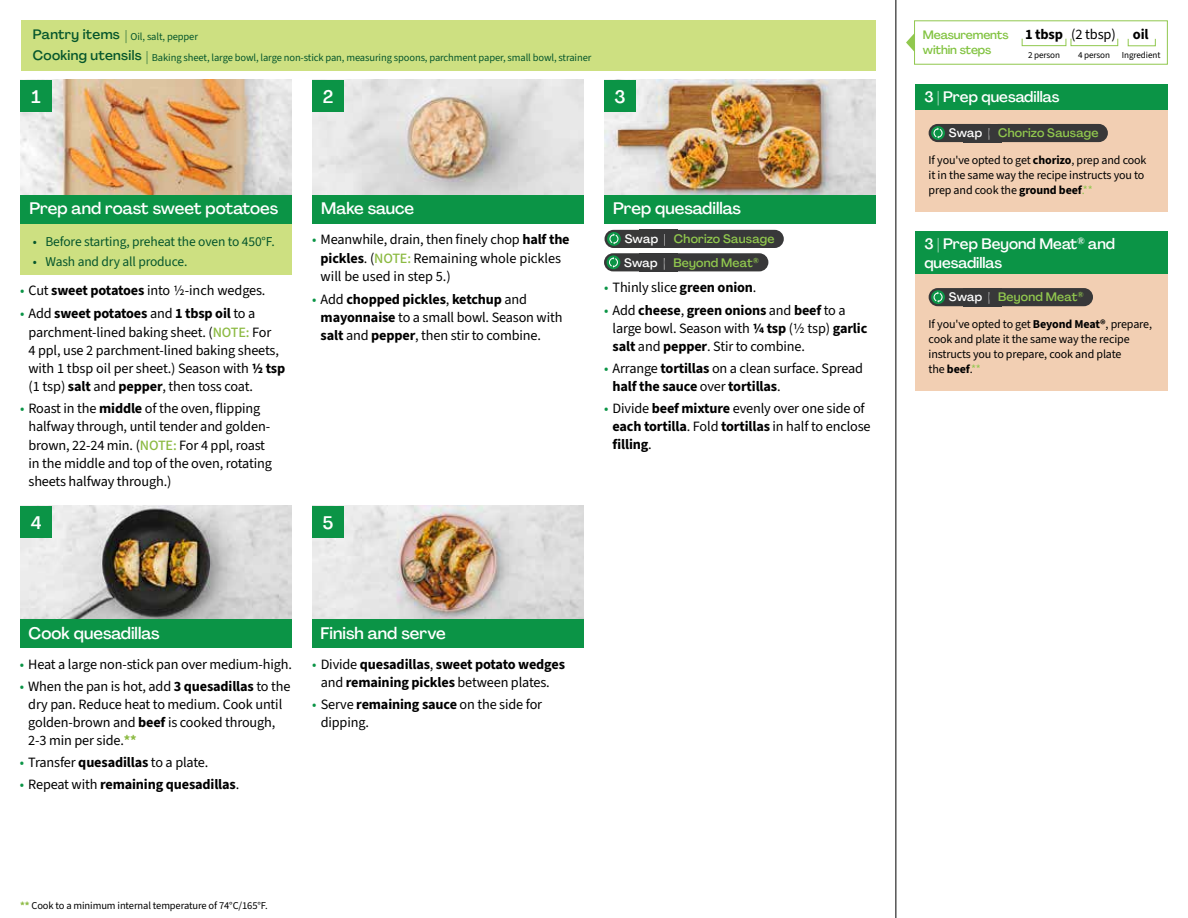
<style>
.page{position:relative;width:1188px;height:918px;background:#fff}
.page>*{position:absolute;margin:0;border:0;box-sizing:border-box;transform-origin:0 0}
.t1{font:500 18px "Agrandir";color:#fff}
.t2{font:500 16.5px "Agrandir";color:#fff}
.t3{font:500 15px/19.2px "Agrandir";color:#fff}
.t4{font:700 14.4px "Source Sans 3";letter-spacing:-.01em;color:#000}
.t5{font:14.25px/18px "Source Sans 3";letter-spacing:-.01em;color:#000}
.t6{font:700 14.25px/18px "Source Sans 3";letter-spacing:-.01em;color:#000;text-align:center}
.t7{font:13.5px "Source Sans 3";letter-spacing:-.01em;color:#05562c}
.t8{font:500 13.5px "Agrandir";letter-spacing:.025em;color:#05562c}
.t9{font:500 12.15px "Agrandir";letter-spacing:.02em;color:#91c84e}
.t10{font:12px/15px "Source Sans 3";letter-spacing:-.01em;color:#000}
.t11{font:500 12px/15.8px "Agrandir";letter-spacing:-.01em;color:#82c341}
.t12{font:10.5px "Source Sans 3";letter-spacing:-.01em;color:#05562c}
.t13{font:10.5px "Source Sans 3";letter-spacing:-.01em;color:#000}
.t14{font:9.15px "Source Sans 3";letter-spacing:-.01em;color:#000}
.s1{font-family:"Agrandir";font-weight:500;font-size:13.5px}
.s2{color:#0b9446}
.s3{font-weight:700}
.s4{font-weight:500;color:#8cba42}
.s5{color:#fff}
.s6{font-weight:700;color:#8cba42}
.s7{font-weight:400;color:#0b9446}
.s8{font-weight:400}
.s9{color:#91c84e}
</style>
<div class="page">
<img style="left:20px;top:506px;width:272px;height:113px">
<img style="left:312px;top:506px;width:272px;height:113px">
<img style="left:20px;top:80px;width:272px;height:115px">
<img style="left:312px;top:80px;width:272px;height:115px">
<img style="left:604px;top:80px;width:272px;height:115px">
<div style="left:312px;top:195px;width:272px;height:29px;background:#0b9446"></div>
<div style="left:20px;top:195px;width:272px;height:29px;background:#0b9446"></div>
<div style="left:20px;top:619px;width:272px;height:29px;background:#0b9446"></div>
<div style="left:312px;top:619px;width:272px;height:29px;background:#0b9446"></div>
<div style="left:604px;top:195px;width:272px;height:29px;background:#0b9446"></div>
<div style="left:21px;top:20px;width:855px;height:51px;background:#cde081"></div>
<div style="left:20px;top:224px;width:272px;height:50px;background:#cde081"></div>
<hr style="left:896px;top:0;width:1px;height:918px;background:#000">
<div style="left:20px;top:506px;width:32px;height:32px;background:#0b9446"></div>
<div style="left:20px;top:80px;width:32px;height:32px;background:#0b9446"></div>
<div style="left:312px;top:506px;width:32px;height:32px;background:#0b9446"></div>
<div style="left:312px;top:80px;width:32px;height:32px;background:#0b9446"></div>
<div style="left:604px;top:80px;width:32px;height:32px;background:#0b9446"></div>
<div style="left:914px;top:20px;width:254px;height:45px;border:1px solid #91c84e"></div>
<div style="left:1022px;top:38px;width:44px;height:8px;border:1px solid #91c84e"></div>
<div style="left:1071px;top:38px;width:47px;height:8px;border:1px solid #91c84e"></div>
<div style="left:1128px;top:38px;width:28px;height:8px;border:1px solid #91c84e"></div>
<svg style="left:906px;top:33px;width:9px;height:19px"></svg>
<div style="left:639px;top:230px;width:39px;height:18px;background:#383839"></div>
<div style="left:605px;top:230px;width:70px;height:18px;background:#383839;border-radius:9px"></div>
<svg style="left:607px;top:232px;width:14px;height:14px"></svg>
<svg style="left:609px;top:233px;width:9px;height:11px"></svg>
<div style="left:665px;top:230px;width:119px;height:18px;background:#383839;border-radius:9px"></div>
<div style="left:916px;top:110px;width:252px;height:101px;background:#f2cfb3"></div>
<div style="left:916px;top:84px;width:252px;height:26px;background:#0b9446"></div>
<div style="left:916px;top:274px;width:252px;height:116px;background:#f2cfb3"></div>
<div style="left:916px;top:232px;width:252px;height:42px;background:#0b9446"></div>
<div style="left:964px;top:124px;width:38px;height:18px;background:#383839"></div>
<div style="left:929px;top:124px;width:70px;height:18px;background:#383839;border-radius:9px"></div>
<div style="left:931px;top:126px;width:14px;height:14px;background:#0b9446;border-radius:50%"></div>
<svg style="left:934px;top:128px;width:9px;height:11px"></svg>
<div style="left:989px;top:124px;width:119px;height:18px;background:#383839;border-radius:9px"></div>
<div style="left:964px;top:288px;width:38px;height:18px;background:#383839"></div>
<div style="left:929px;top:288px;width:70px;height:18px;background:#383839;border-radius:9px"></div>
<svg style="left:931px;top:290px;width:14px;height:14px"></svg>
<svg style="left:934px;top:292px;width:9px;height:11px"></svg>
<div style="left:989px;top:288px;width:104px;height:18px;background:#383839;border-radius:9px"></div>
<div style="left:639px;top:253px;width:38px;height:18px;background:#383839"></div>
<div style="left:604px;top:253px;width:71px;height:18px;background:#383839;border-radius:9px"></div>
<svg style="left:607px;top:255px;width:13px;height:14px"></svg>
<svg style="left:609px;top:257px;width:9px;height:11px"></svg>
<div style="left:665px;top:253px;width:103px;height:18px;background:#383839;border-radius:9px"></div>
<p class="t12" style="left:33px;top:30px;width:167px"><span class="s1">Pantry items |</span> Oil, salt, pepper</p>
<p class="t8" style="left:33px;top:47px;width:110px">Cooking utensils</p>
<p class="t12" style="left:146px;top:51px;width:447px"><span class="s1">|</span> Baking sheet, large bowl, large non-stick pan, measuring spoons, parchment paper, small bowl, strainer</p>
<p class="t1" style="left:32px;top:86px;width:11px">1</p>
<p class="t1" style="left:323px;top:86px;width:12px">2</p>
<p class="t1" style="left:614px;top:85px;width:13px">3</p>
<p class="t2" style="left:29px;top:198px;width:250px">Prep and roast sweet potatoes</p>
<p class="t2" style="left:321px;top:198px;width:95px">Make sauce</p>
<p class="t2" style="left:613px;top:198px;width:129px">Prep quesadillas</p>
<p class="t7" style="left:33px;top:233px;width:244px">• Before starting, preheat the oven to 450°F.</p>
<p class="t7" style="left:33px;top:253px;width:156px">• Wash and dry all produce.</p>
<p class="t5" style="left:20px;top:282px;width:247px"><span class="s2">•</span> Cut <span class="s3">sweet potatoes</span> into 1/2-inch wedges.</p>
<p class="t5" style="left:29px;top:304px;width:258px;text-indent:-9px"><span class="s2">•</span> Add <span class="s3">sweet potatoes</span> and <span class="s3">1 tbsp oil</span> to a parchment-lined baking sheet. (<span class="s4">NOTE:</span> For<br>4 ppl, use 2 parchment-lined baking sheets, with 1 tbsp oil per sheet.) Season with <span class="s3">1/2 tsp </span>(1 tsp) <span class="s3">salt</span> and <span class="s3">pepper</span>, then toss coat.</p>
<p class="t5" style="left:29px;top:399px;width:245px;text-indent:-9px"><span class="s2">•</span> Roast in the <span class="s3">middle</span> of the oven, flipping halfway through, until tender and golden&shy;brown, 22-24 min. (<span class="s4">NOTE:</span> For 4 ppl, roast in the middle and top of the oven, rotating sheets halfway through.)</p>
<p class="t5" style="left:321px;top:230px;width:251px;line-height:18.5px;text-indent:-9px"><span class="s2">•</span> Meanwhile, drain, then finely chop <span class="s3">half the pickles</span>. (<span class="s4">NOTE:</span> Remaining whole pickles will be used in step 5.)</p>
<p class="t5" style="left:321px;top:290px;width:243px;text-indent:-9px"><span class="s2">•</span> Add <span class="s3">chopped pickles</span>, <span class="s3">ketchup</span> and <span class="s3">mayonnaise</span> to a small bowl. Season with <span class="s3">salt</span> and <span class="s3">pepper</span>, then stir to combine.</p>
<p class="t9" style="left:625px;top:231px;width:151px"><span class="s5">Swap |</span> Chorizo Sausage</p>
<p class="t9" style="left:624px;top:255px;width:136px"><span class="s5">Swap |</span> Beyond Meat<sup>®</sup></p>
<p class="t5" style="left:604px;top:279px;width:154px"><span class="s2">•</span> Thinly slice <span class="s3">green onion</span>.</p>
<p class="t5" style="left:613px;top:301px;width:256px;text-indent:-9px"><span class="s2">•</span> Add <span class="s3">cheese</span>, <span class="s3">green onions</span> and <span class="s3">beef</span> to a large bowl. Season with <span class="s3">1/4 tsp</span> (1/2 tsp) <span class="s3">garlic salt</span> and <span class="s3">pepper</span>. Stir to combine.</p>
<p class="t5" style="left:613px;top:359px;width:252px;text-indent:-9px"><span class="s2">•</span> Arrange <span class="s3">tortillas</span> on a clean surface. Spread <span class="s3">half the sauce</span> over <span class="s3">tortillas</span>.</p>
<p class="t5" style="left:613px;top:399px;width:260px;text-indent:-9px"><span class="s2">•</span> Divide <span class="s3">beef mixture</span> evenly over one side of <span class="s3">each tortilla</span>. Fold <span class="s3">tortillas</span> in half to enclose <span class="s3">filling</span>.</p>
<p class="t1" style="left:31px;top:511px;width:12px">4</p>
<p class="t1" style="left:323px;top:511px;width:12px">5</p>
<p class="t2" style="left:29px;top:623px;width:132px">Cook quesadillas</p>
<p class="t2" style="left:321px;top:623px;width:127px">Finish and serve</p>
<p class="t5" style="left:20px;top:655px;width:274px"><span class="s2">•</span> Heat a large non-stick pan over medium-high.</p>
<p class="t5" style="left:28px;top:677px;width:264px;text-indent:-9px"><span class="s2">•</span> When the pan is hot, add <span class="s3">3 quesadillas</span> to the dry pan. Reduce heat to medium. Cook until golden-brown and <span class="s3">beef</span> is cooked through, 2-3 min per side.<span class="s6">**</span></p>
<p class="t5" style="left:20px;top:753px;width:190px"><span class="s2">•</span> Transfer <span class="s3">quesadillas</span> to a plate.</p>
<p class="t6" style="left:20px;top:776px;width:221px"><span class="s7">•</span> <span class="s8">Repeat with</span> remaining quesadillas<span class="s8">.</span></p>
<p class="t6" style="left:312px;top:655px;width:254px"><span class="s7">•</span> <span class="s8">Divide</span> quesadillas<span class="s8">,</span> sweet potato wedges <span class="s8">and</span> remaining pickles <span class="s8">between plates.</span></p>
<p class="t5" style="left:321px;top:695px;width:223px;text-indent:-9px"><span class="s2">•</span> Serve <span class="s3">remaining sauce</span> on the side for dipping.</p>
<p class="t13" style="left:20px;top:898px;width:249px"><span class="s6">**</span> Cook to a minimum internal temperature of 74°C/165°F.</p>
<p class="t11" style="left:923px;top:26px;width:87px">Measurements within steps</p>
<p class="t4" style="left:1025px;top:25px;width:125px">1 tbsp <span class="s8">(2 tbsp)</span> oil</p>
<p class="t14" style="left:1028px;top:49px;width:34px">2 person</p>
<p class="t14" style="left:1078px;top:49px;width:34px">4 person</p>
<p class="t14" style="left:1122px;top:49px;width:40px">Ingredient</p>
<p class="t3" style="left:924px;top:87px;width:137px">3 | Prep quesadillas</p>
<p class="t9" style="left:949px;top:126px;width:151px"><span class="s5">Swap |</span> Chorizo Sausage</p>
<p class="t10" style="left:929px;top:153px;width:219px">If you've opted to get <span class="s3">chorizo</span>, prep and cook it in the same way the recipe instructs you to prep and cook the <span class="s3">ground beef</span><span class="s9">.**</span></p>
<p class="t3" style="left:924px;top:234px;width:192px">3 | Prep Beyond Meat<sup>®</sup> and quesadillas</p>
<p class="t9" style="left:949px;top:290px;width:136px"><span class="s5">Swap |</span> Beyond Meat<sup>®</sup></p>
<p class="t10" style="left:929px;top:317px;width:225px">If you've opted to get <span class="s3">Beyond Meat®</span>, prepare, cook and plate it the same way the recipe instructs you to prepare, cook and plate<br>the <span class="s3">beef</span>.<span class="s9">**</span></p>
</div>
